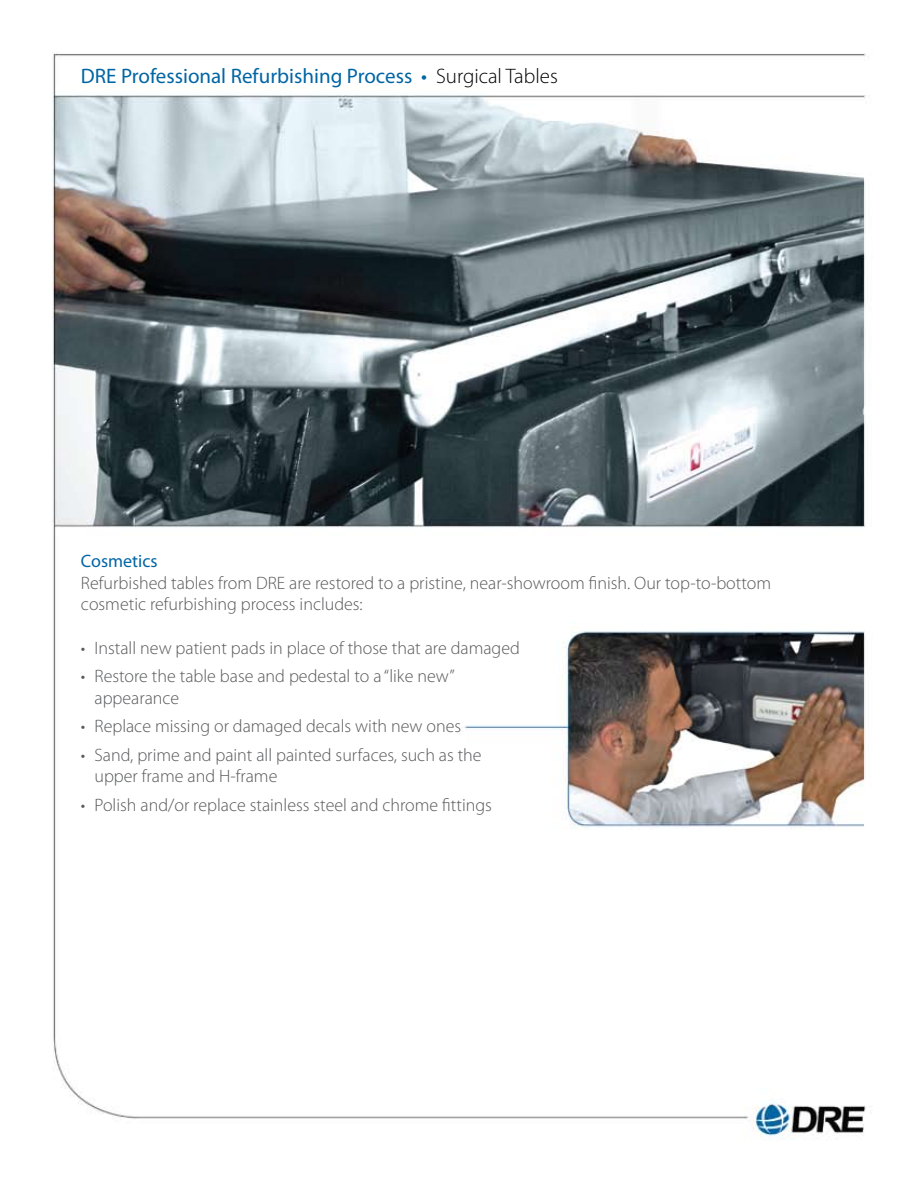
<style>
.page{position:relative;width:918px;height:1188px;background:#fff}
.page>*{position:absolute;margin:0;border:0;box-sizing:border-box;transform-origin:0 0}
.t1{font:21px "Myriad Pro";color:#0065a4}
.t2{font:300 18px/21.6px "Myriad Pro";color:#58595b}
.t3{font:18px "Myriad Pro";color:#0065a4}
.s1{font-weight:300;color:#000}
</style>
<div class="page">
<img style="left:52px;top:52px;width:820px;height:1087px">
<p class="t1" style="left:81px;top:64px;width:478px">DRE Professional Refurbishing Process • <span class="s1">Surgical Tables</span></p>
<p class="t3" style="left:81px;top:551px;width:78px">Cosmetics</p>
<p class="t2" style="left:81px;top:572px;width:692px">Refurbished tables from DRE are restored to a pristine, near-showroom finish. Our top-to-bottom cosmetic refurbishing process includes:</p>
<p class="t2" style="left:81px;top:638px;width:440px">• Install new patient pads in place of those that are damaged</p>
<p class="t2" style="left:94px;top:666px;width:362px;text-indent:-14px">• Restore the table base and pedestal to a “like new” appearance</p>
<p class="t2" style="left:81px;top:716px;width:382px">• Replace missing or damaged decals with new ones</p>
<p class="t2" style="left:94px;top:744px;width:389px;text-indent:-14px">• Sand, prime and paint all painted surfaces, such as the upper frame and H-frame</p>
<p class="t2" style="left:81px;top:794px;width:412px">• Polish and/or replace stainless steel and chrome fittings</p>
</div>
